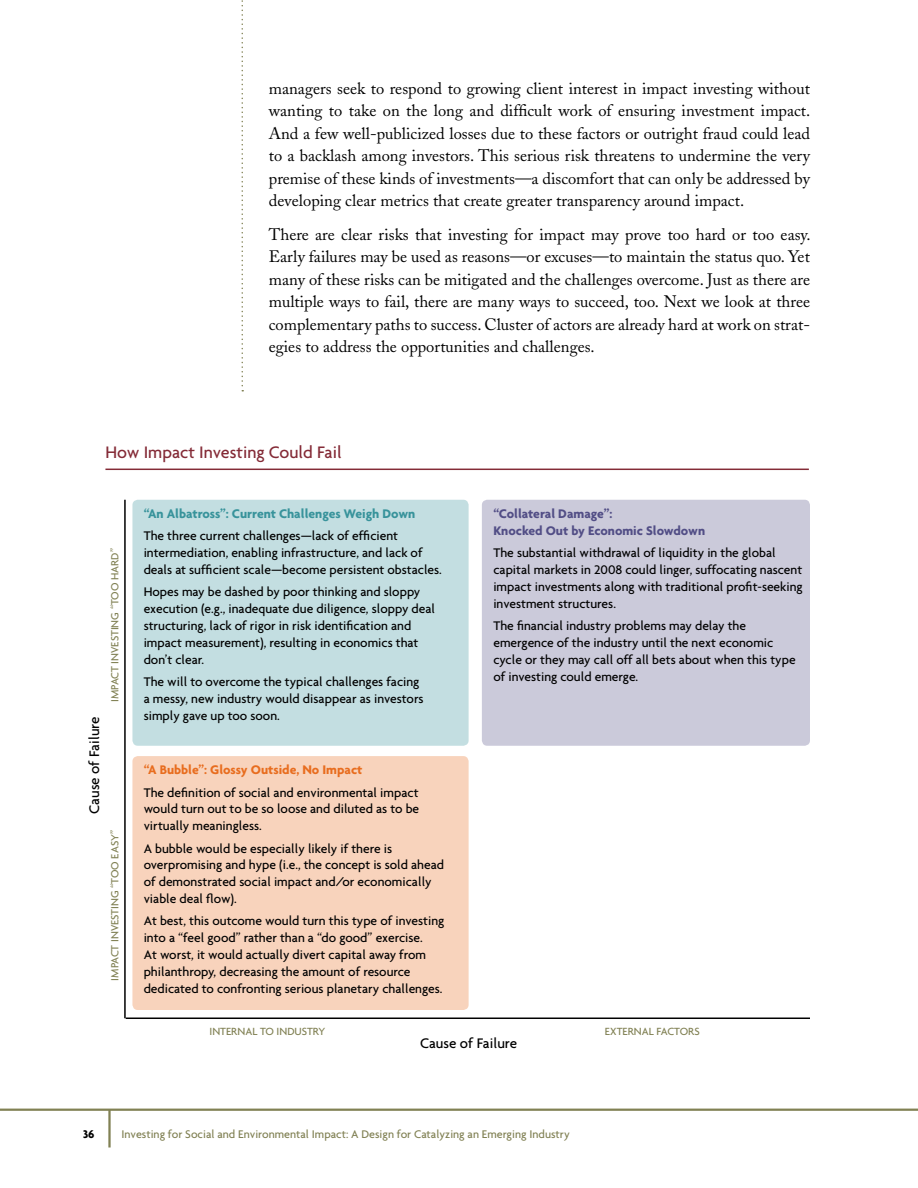
<style>
.page{position:relative;width:918px;height:1188px;background:#fff}
.page>*{position:absolute;margin:0;border:0;box-sizing:border-box;transform-origin:0 0}
.t1{font:500 18px "Agenda";color:#842b37}
.t2{font:16.5px/22.5px "Adobe Caslon";color:#000;text-align:justify}
.t3{font:500 15px "Agenda";color:#000}
.t4{font:500 13.5px/16.8px "Agenda";color:#000}
.t5{font:700 13.5px/16.8px "Agenda";color:#524e86}
.t6{font:700 13.5px "Agenda";color:#38939b}
.t7{font:700 13.5px "Agenda";color:#e86d1f}
.t8{font:500 12px "Agenda";color:#818154}
.t9{font:700 12px "Agenda";color:#000}
.t10{font:500 11.25px "Agenda";color:#818154}
</style>
<div class="page">
<hr style="left:0;top:1109px;width:918px;height:2px;background:#818154">
<hr style="left:108px;top:1110px;width:3px;height:38px;background:#818154">
<svg style="left:242px;top:0;width:1px;height:392px"></svg>
<div style="left:482px;top:500px;width:328px;height:246px;background:#cbcada;border-radius:5px"></div>
<div style="left:132px;top:500px;width:337px;height:246px;background:#c3dee1;border-radius:5px"></div>
<div style="left:132px;top:756px;width:337px;height:254px;background:#f8d3bc;border-radius:5px"></div>
<hr style="left:105px;top:469px;width:704px;height:1px;background:#842b37">
<hr style="left:124px;top:500px;width:2px;height:518px;background:#000">
<hr style="left:126px;top:1018px;width:684px;height:1px;background:#000">
<p class="t2" style="left:269px;top:77px;width:543px">managers seek to respond to growing client interest in impact investing without wanting to take on the long and difficult work of ensuring investment impact.<br>And a few well-publicized losses due to these factors or outright fraud could lead to a backlash among investors. This serious risk threatens to undermine the very premise of these kinds of investments—a discomfort that can only be addressed by developing clear metrics that create greater transparency around impact.</p>
<p class="t2" style="left:269px;top:223px;width:543px">There are clear risks that investing for impact may prove too hard or too easy.<br>Early failures may be used as reasons—or excuses—to maintain the status quo. Yet many of these risks can be mitigated and the challenges overcome. Just as there are multiple ways to fail, there are many ways to succeed, too. Next we look at three complementary paths to success. Cluster of actors are already hard at work on strat&shy;egies to address the opportunities and challenges.</p>
<h1 class="t1" style="left:105px;top:441px;width:238px">How I mpact I nvesting Could Fail</h1>
<p class="t3" style="left:85px;top:814px;width:98px;rotate:-90deg">Cause of Failure</p>
<p class="t10" style="left:108px;top:702px;width:155px;rotate:-90deg">impac t investing “ Too Hard”</p>
<p class="t10" style="left:108px;top:981px;width:152px;rotate:-90deg">impac t investing “ Too easy”</p>
<p class="t6" style="left:144px;top:505px;width:273px">“An Albatross”: Current Challenges Weigh Down</p>
<p class="t4" style="left:144px;top:527px;width:300px">The three current challenges—lack of efficient intermediation, enabling infrastructure, and lack of deals at sufficient scale—become persistent obstacles.</p>
<p class="t4" style="left:144px;top:583px;width:293px">Hopes may be dashed by poor thinking and sloppy execution (e.g., inadequate due diligence, sloppy deal structuring, lack of rigor in risk identification and impact measurement), resulting in economics that don’t clear.</p>
<p class="t4" style="left:144px;top:673px;width:282px">The will to overcome the typical challenges facing a messy, new industry would disappear as investors simply gave up too soon.</p>
<p class="t7" style="left:144px;top:762px;width:220px">“A Bubble”: Glossy Outside, No Impact</p>
<p class="t4" style="left:144px;top:783px;width:277px;text-align:justify">The definition of social and environmental impact would turn out to be so loose and diluted as to be virtually meaningless.</p>
<p class="t4" style="left:144px;top:839px;width:302px">A bubble would be especially likely if there is overpromising and hype (i.e., the concept is sold ahead of demonstrated social impact and/or economically viable deal flow).</p>
<p class="t4" style="left:144px;top:912px;width:302px">At best, this outcome would turn this type of investing into a “feel good” rather than a “do good” exercise.<br>At worst, it would actually divert capital away from philanthropy, decreasing the amount of resource dedicated to confronting serious planetary challenges.</p>
<p class="t5" style="left:493px;top:505px;width:213px">“Collateral Damage”:<br>Knocked Out by Economic Slowdown</p>
<p class="t4" style="left:493px;top:544px;width:311px">The substantial withdrawal of liquidity in the global capital markets in 2008 could linger, suffocating nascent impact investments along with traditional profit-seeking investment structures.</p>
<p class="t4" style="left:493px;top:617px;width:304px">The financial industry problems may delay the emergence of the industry until the next economic cycle or they may call off all bets about when this type of investing could emerge.</p>
<p class="t10" style="left:209px;top:1025px;width:117px">I nternal to industry</p>
<p class="t10" style="left:605px;top:1025px;width:96px">External fac tors</p>
<p class="t3" style="left:420px;top:1034px;width:98px">Cause of Failure</p>
<p class="t9" style="left:83px;top:1127px;width:13px">36</p>
<p class="t8" style="left:122px;top:1127px;width:450px">I nvesting for Social and Environmental I mpact: A Design for Catalyzing an Emerging I ndustry</p>
</div>
